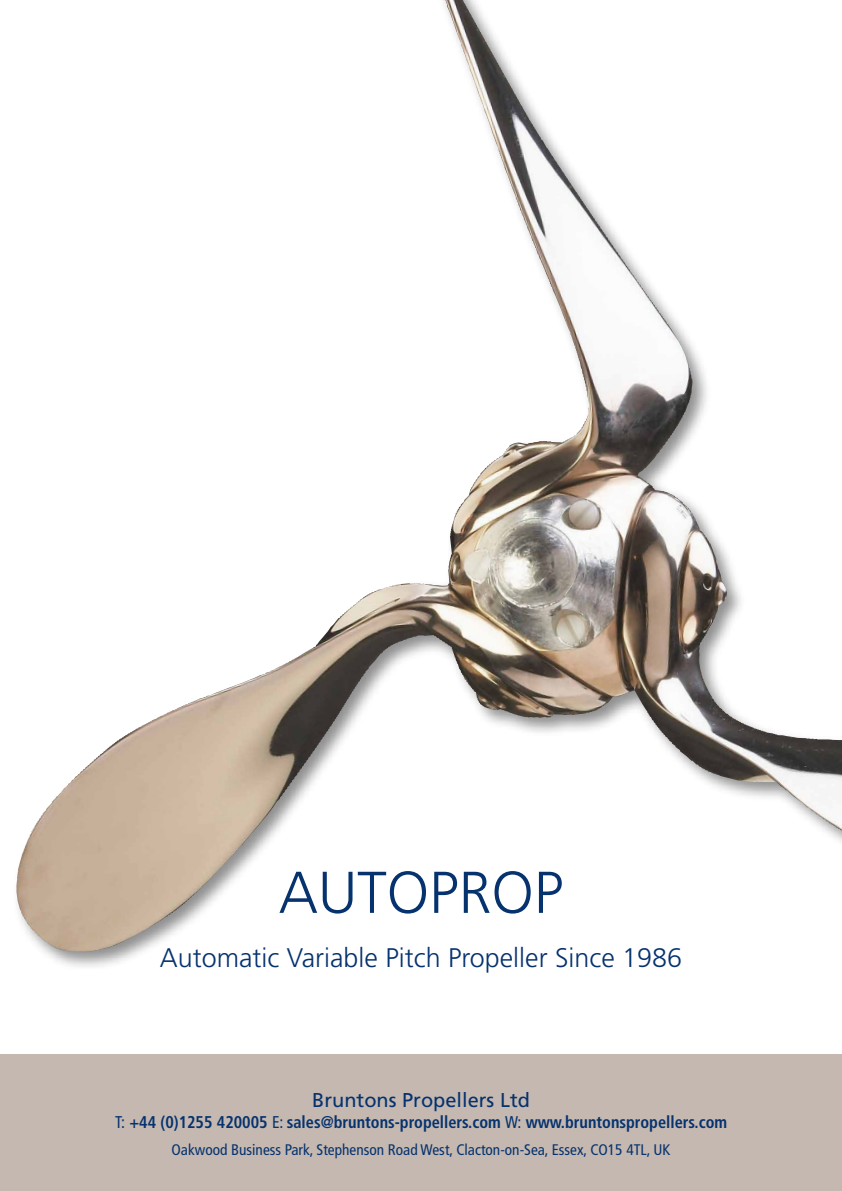
<style>
.page{position:relative;width:842px;height:1191px;background:#fff}
.page>*{position:absolute;margin:0;border:0;box-sizing:border-box;transform-origin:0 0}
.t1{font:300 58.8px "Frutiger";color:#06326e}
.t2{font:300 26.8px "Frutiger";color:#06326e}
.t3{font:20px "Frutiger";color:#06326e}
.t4{font:700 condensed 17px "Frutiger";color:#06326e;scale:.96 1}
.t5{font:condensed 15.4px "Frutiger";color:#06326e}
.s1{font-weight:400}
</style>
<div class="page">
<div style="left:13px;top:0;width:829px;height:971px;background:#000;opacity:.44"></div>
<img style="left:445px;top:0;width:144px;height:471px">
<div style="left:0;top:1054px;width:842px;height:137px;background:#c4b8b0"></div>
<h1 class="t1" style="left:279px;top:859px;width:286px">AUTOPROP</h1>
<h2 class="t2" style="left:160px;top:942px;width:524px">Automatic Variable Pitch Propeller Since 1986</h2>
<p class="t3" style="left:312px;top:1088px;width:219px">Bruntons Propellers Ltd</p>
<p class="t4" style="left:115px;top:1112px;width:639px"><span class="s1">T:</span> +44 (0)1255 420005 <span class="s1">E:</span> sales@bruntons-propellers.com <span class="s1">W:</span> www.bruntonspropellers.com</p>
<p class="t5" style="left:172px;top:1140px;width:500px">Oakwood Business Park, Stephenson Road West, Clacton-on-Sea, Essex, CO15 4TL, UK</p>
</div>
